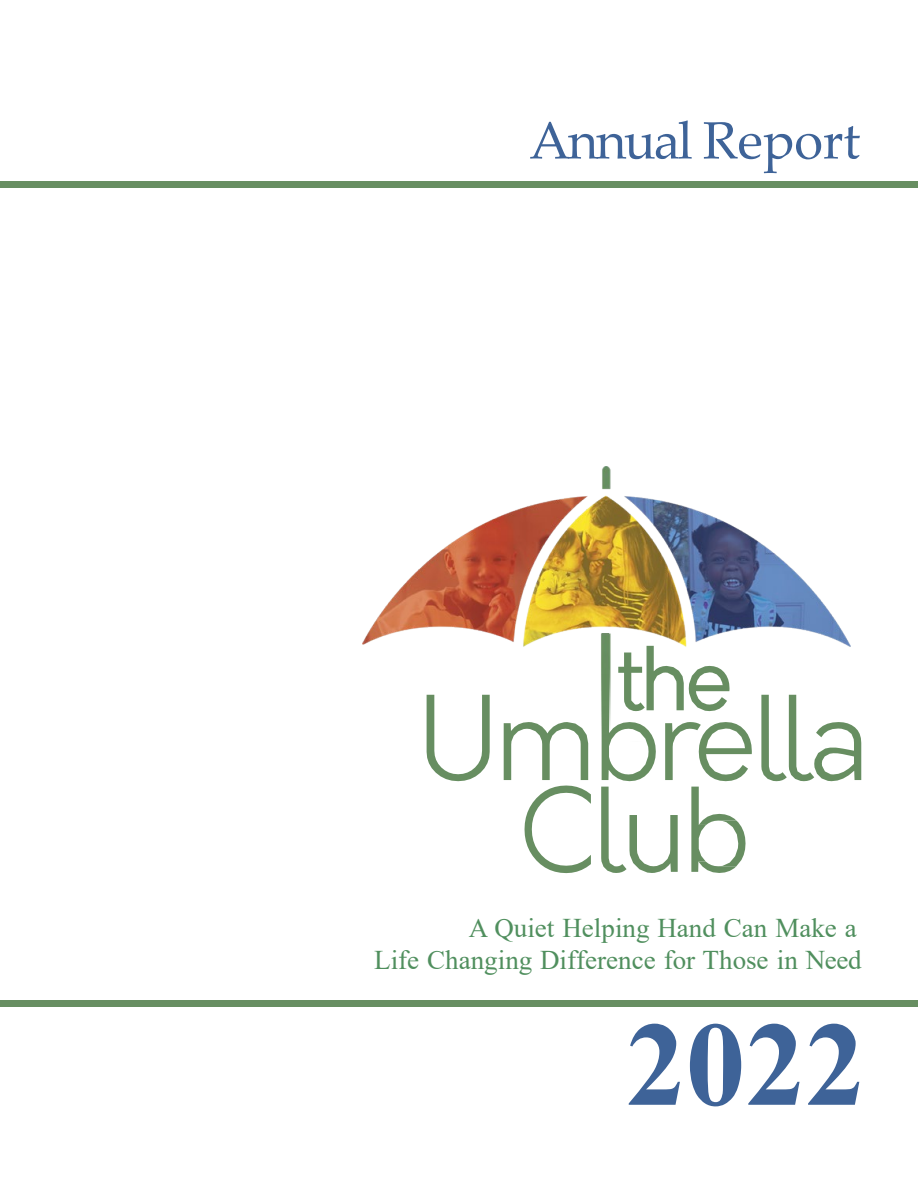
<style>
.page{position:relative;width:918px;height:1188px;background:#fff}
.page>*{position:absolute;margin:0;border:0;box-sizing:border-box;transform-origin:0 0}
.t1{font:700 120px "Times New Roman";color:#3e6398}
.t2{font:52.5px "Palatino Linotype";letter-spacing:-.025em;color:#3e6398}
.t3{font:27px/31.5px "Times New Roman";color:#508f5e;text-align:right}
</style>
<div class="page">
<div style="left:0;top:182px;width:918px;height:6px;background:#678e61"></div>
<div style="left:0;top:1000px;width:918px;height:7px;background:#678e61"></div>
<svg style="left:427px;top:742px;width:63px;height:39px"></svg>
<svg style="left:504px;top:742px;width:84px;height:38px"></svg>
<svg style="left:602px;top:742px;width:150px;height:39px"></svg>
<svg style="left:761px;top:724px;width:100px;height:57px"></svg>
<img style="left:362px;top:467px;width:488px;height:275px">
<svg style="left:525px;top:786px;width:66px;height:87px"></svg>
<svg style="left:601px;top:787px;width:77px;height:86px"></svg>
<svg style="left:691px;top:787px;width:55px;height:86px"></svg>
<h1 class="t2" style="left:529px;top:103px;width:333px">Annual Report</h1>
<p class="t3" style="left:374px;top:912px;width:489px">A Quiet Helping Hand Can Make a<br>Life Changing Difference for Those in Need</p>
<p class="t1" style="left:626px;top:978px;width:241px">2022</p>
</div>
